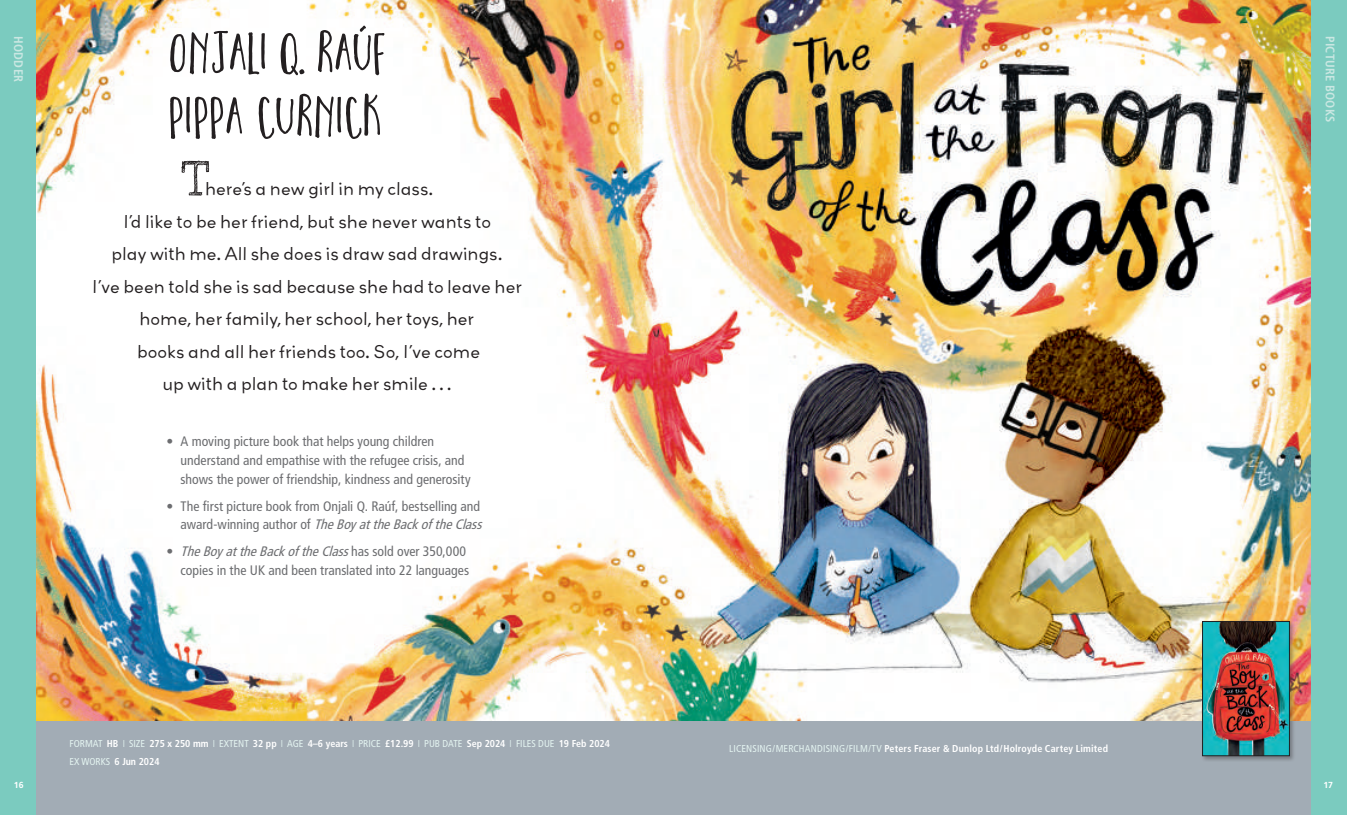
<style>
.page{position:relative;width:1347px;height:815px;background:#fff}
.page>*{position:absolute;margin:0;border:0;box-sizing:border-box;transform-origin:0 0}
.t1{font:53.12px "Toolbox Heartstrings";letter-spacing:.025em;color:#231f20}
.t2{font:300 50px "Sketch Block";color:#231f20}
.t3{font:16.25px "Grenadine MVB";color:#231f20}
.t4{font:condensed 13.75px/18.8px "Frutiger";color:#6c6d70}
.t5{font:700 condensed 12.5px "Frutiger";letter-spacing:.02em;color:#cae7e2}
.t6{font:700 condensed 10px/17.5px "Frutiger";letter-spacing:.005em;color:#fff}
.t7{font:700 8.75px "Frutiger";color:#fff}
.s1{font-style:italic}
.s2{font-weight:400;color:#e3f3f0}
.s3{font-weight:300;font-stretch:normal;color:#e3f3f0}
</style>
<div class="page">
<img style="left:36px;top:0;width:1275px;height:721px">
<div style="left:0;top:721px;width:1346px;height:94px;background:#a2acb5"></div>
<div style="left:0;top:0;width:36px;height:815px;background:#7bcbbf"></div>
<div style="left:1311px;top:0;width:35px;height:815px;background:#7bcbbf"></div>
<div style="left:1200px;top:619px;width:95px;height:143px;background:#231f20;opacity:.35"></div>
<img style="left:1204px;top:623px;width:83px;height:131px">
<div style="left:1202px;top:621px;width:87px;height:135px;border:1px solid #231f20"></div>
<p class="t5" style="left:26px;top:36px;width:47px;rotate:90deg">HODDER</p>
<h1 class="t1" style="left:169px;top:23px;width:217px">ONJALI Q. RAÚF</h1>
<p class="t5" style="left:1337px;top:36px;width:88px;rotate:90deg">PICTURE BOOKS</p>
<h1 class="t1" style="left:169px;top:87px;width:214px">PIPPA CURNICK</h1>
<h2 class="t2" style="left:181px;top:149px;width:31px">T</h2>
<p class="t3" style="left:205px;top:177px;width:229px">here’s a new girl in my class.</p>
<p class="t3" style="left:123px;top:210px;width:370px">I’d like to be her friend, but she never wants to</p>
<p class="t3" style="left:112px;top:242px;width:392px">play with me. All she does is draw sad drawings.</p>
<p class="t3" style="left:92px;top:275px;width:432px">I’ve been told she is sad because she had to leave her</p>
<p class="t3" style="left:139px;top:307px;width:336px">home, her family, her school, her toys, her</p>
<p class="t3" style="left:137px;top:340px;width:344px">books and all her friends too. So, I’ve come</p>
<p class="t3" style="left:162px;top:372px;width:291px">up with a plan to make her smile . . .</p>
<p class="t4" style="left:181px;top:432px;width:291px;text-indent:-14px">• A moving picture book that helps young children understand and empathise with the refugee crisis, and shows the power of friendship, kindness and generosity</p>
<p class="t4" style="left:181px;top:496px;width:307px;text-indent:-14px">• The first picture book from Onjali Q. Raúf, bestselling and award-winning author of <span class="s1">TheBoyattheBackoftheClass</span></p>
<p class="t4" style="left:166px;top:542px;width:304px;text-align:right">• <span class="s1">TheBoyattheBackoftheClass</span>h a s s o l d o v e r 3 5 0 , 0 0 0 copies in the UK and been translated into 22 languages</p>
<p class="t6" style="left:70px;top:735px;width:542px"><span class="s2">FORMAT</span> HB <span class="s3">I</span> <span class="s2">SIZE</span> 275 x 250 mm <span class="s3">I</span> <span class="s2">EXTENT</span> 32 pp <span class="s3">I</span> <span class="s2">AGE</span> 4–6 years <span class="s3">I</span> <span class="s2">PRICE</span> £12.99 <span class="s3">I</span> <span class="s2">PUB DATE</span> Sep 2024 <span class="s3">I</span> <span class="s2">FILES DUE</span> 19 Feb 2024<br><span class="s2">EX WORKS</span> 6 Jun 2024</p>
<p class="t6" style="left:729px;top:739px;width:380px"><span class="s2">LICENSING/MERCHANDISING/FILM/TV</span> Peters Fraser &amp; Dunlop Ltd/Holroyde Cartey Limited</p>
<p class="t7" style="left:14px;top:780px;width:11px">16</p>
<p class="t7" style="left:1323px;top:780px;width:11px">17</p>
</div>
